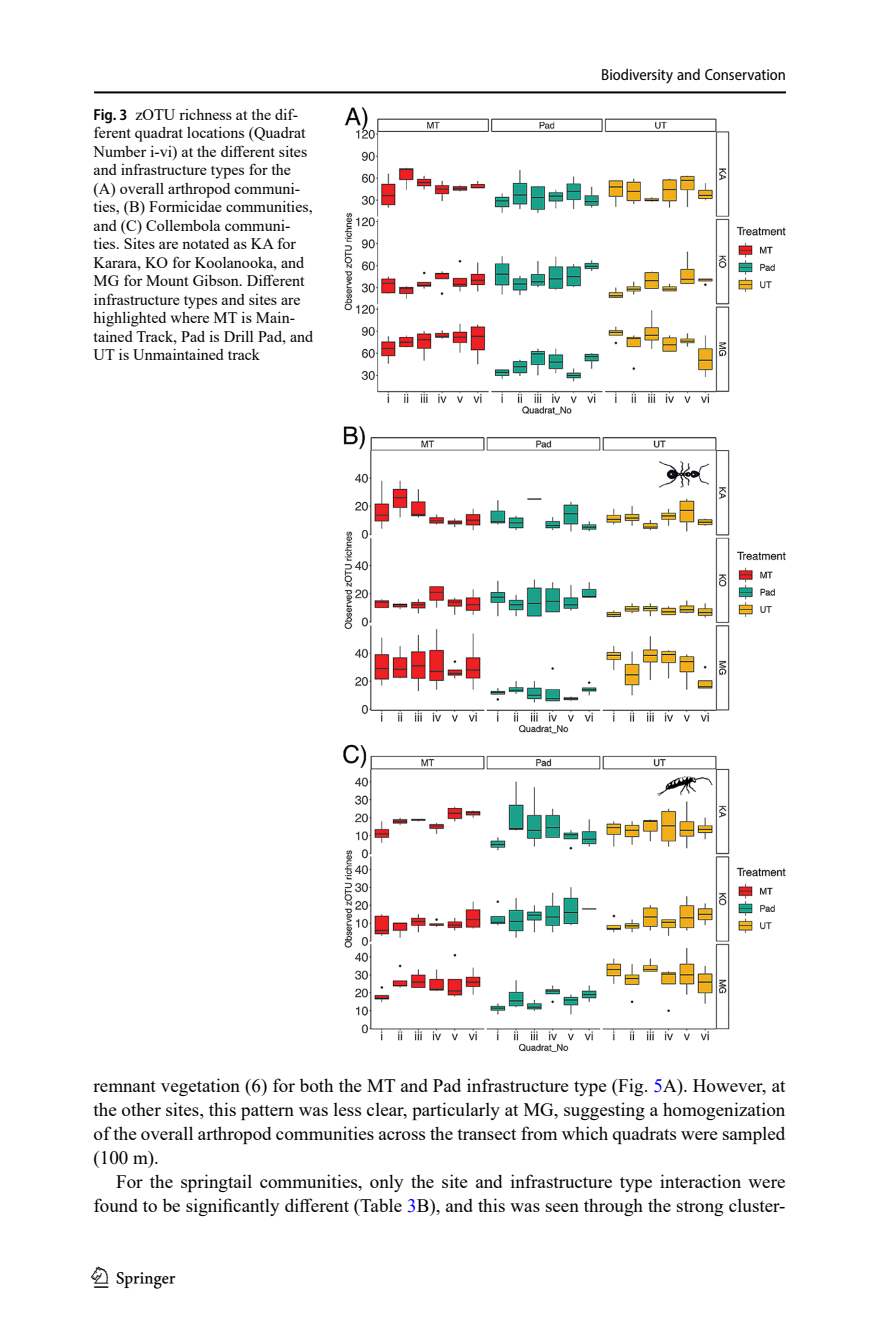
<style>
.page{position:relative;width:879px;height:1333px;background:#fff}
.page>*{position:absolute;margin:0;border:0;box-sizing:border-box;transform-origin:0 0}
.t1{font:30px "Springnew";color:#000}
.Body_Text{font:19px/24px "Times New Roman";color:#000;text-align:justify}
.Body_Text_Indent{font:19px/24px "Times New Roman";color:#000;text-align:right}
.Figure_Caption_Side{font:16px/18.4px "Times New Roman";color:#000}
.t2{font:semi-condensed 16px "Myriad Pro";color:#000}
.s1{font-family:"Myriad Pro";font-weight:600;font-stretch:semi-condensed}
.s2{color:#00f}
</style>
<div class="page">
<hr style="left:94px;top:91px;width:692px;height:2px;background:#000">
<img style="left:343px;top:108px;width:442px;height:942px">
<p class="Figure_Caption_Side" style="left:94px;top:105px;width:221px"><span class="s1">Fig. 3</span> zOTU richness at the dif&shy;ferent quadrat locations (Quadrat<br>Number i-vi) at the different sites and infrastructure types for the (A) overall arthropod communi&shy;ties, (B) Formicidae communities, and (C) Collembola communi&shy;ties. Sites are notated as KA for<br>Karara, KO for Koolanooka, and<br>MG for Mount Gibson. Different infrastructure types and sites are highlighted where MT is Main&shy;tained Track, Pad is Drill Pad, and<br>UT is Unmaintained track</p>
<p class="t2" style="left:601px;top:65px;width:186px">Biodiversity and Conservation</p>
<p class="Body_Text" style="left:94px;top:1073px;width:693px">remnant vegetation (6) for both the MT and Pad infrastructure type (Fig. <span class="s2">5</span>A). However, at the other sites, this pattern was less clear, particularly at MG, suggesting a homogenization of the overall arthropod communities across the transect from which quadrats were sampled (100 m).</p>
<p class="Body_Text_Indent" style="left:94px;top:1169px;width:693px">For the springtail communities, only the site and infrastructure type interaction were found to be significantly different (Table <span class="s2">3</span>B), and this was seen through the strong cluster-</p>
<h1 class="t1" style="left:94px;top:1260px;width:83px">1 3</h1>
</div>
